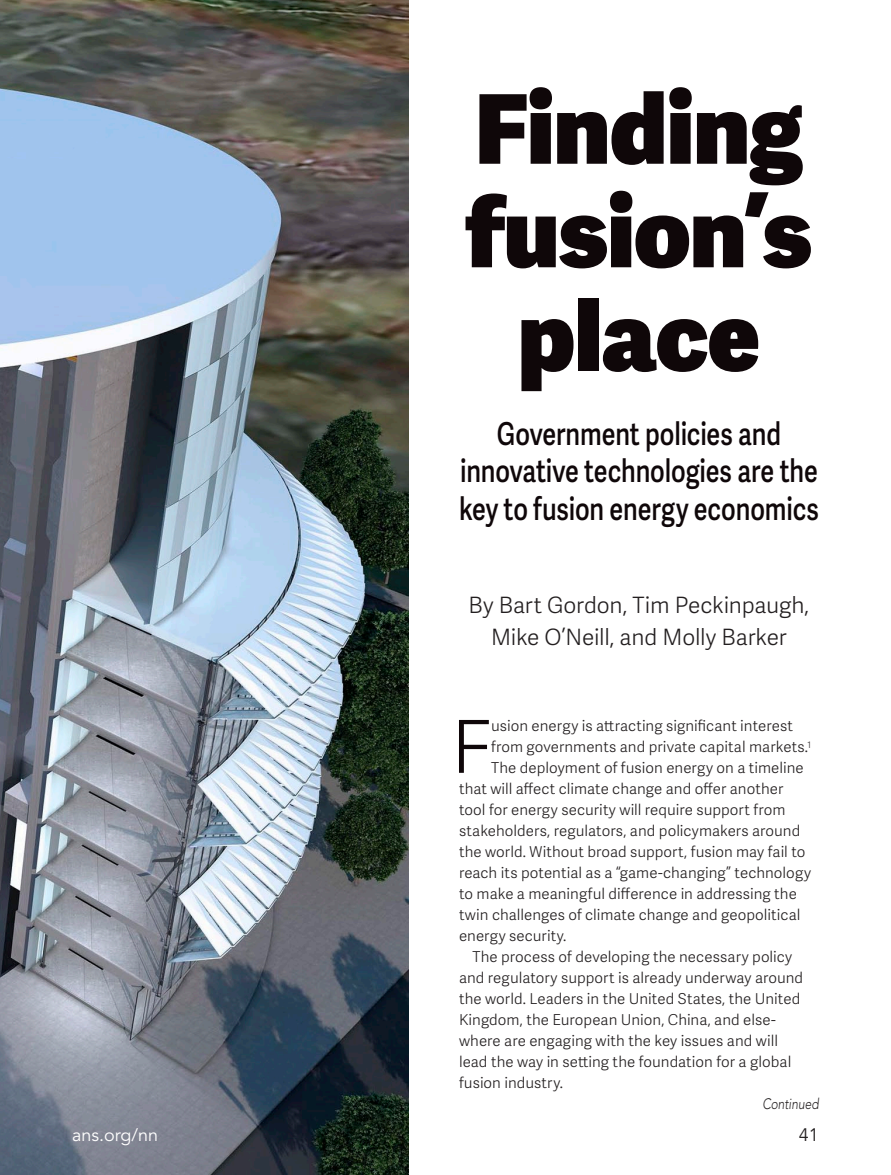
<style>
.page{position:relative;width:891px;height:1175px;background:#fff}
.page>*{position:absolute;margin:0;border:0;box-sizing:border-box;transform-origin:0 0}
.t1{font:800 96px/103.5px "Adelle Sans Devanagari";letter-spacing:-.01em;color:#0f0709;text-align:center}
.t2{font:300 73.05px "Adelle Sans Devanagari";color:#0f0709}
.t3{font:600 31.5px/37.8px "Adelle Sans Devanagari";letter-spacing:-.005em;color:#0f0709;text-align:center;scale:.8 1}
.t4{font:300 22.5px/31.5px "Adelle Sans Devanagari";letter-spacing:-.01em;color:#231f20;text-align:center}
.t5{font:18px "Avenir LT Pro";color:#fff}
.t6{font:18px "Avenir LT Pro";color:#231f20}
.t7{font:300 15px "Adelle Sans Devanagari";letter-spacing:.005em;color:#231f20}
.t8{font:italic 300 15px "Avenir LT Pro";letter-spacing:.005em;color:#231f20;scale:.8 1}
</style>
<div class="page">
<img style="left:0;top:0;width:408px;height:1174px">
<h1 class="t1" style="left:466px;top:79px;width:348px">Finding fusion’s place</h1>
<h3 class="t3" style="left:459px;top:415px;width:451px">Government policies and innovative technologies are the key to fusion energy economics</h3>
<h3 class="t4" style="left:469px;top:591px;width:342px">By Bart Gordon, Tim Peckinpaugh,<br>Mike O’Neill, and Molly Barker</h3>
<h2 class="t2" style="left:451px;top:695px;width:41px">F</h2>
<p class="t7" style="left:491px;top:715px;width:303px">usion energy is attracting significant interest</p>
<p class="t7" style="left:491px;top:736px;width:322px">from governments and private capital markets.<sup>1</sup></p>
<p class="t7" style="left:491px;top:757px;width:314px">The deployment of fusion energy on a timeline</p>
<p class="t7" style="left:459px;top:778px;width:326px">that will affect climate change and offer another</p>
<p class="t7" style="left:459px;top:799px;width:328px">tool for energy security will require support from</p>
<p class="t7" style="left:459px;top:820px;width:343px">stakeholders, regulators, and policymakers around</p>
<p class="t7" style="left:459px;top:841px;width:348px">the world. Without broad support, fusion may fail to</p>
<p class="t7" style="left:459px;top:862px;width:354px">reach its potential as a “game-changing” technology</p>
<p class="t7" style="left:459px;top:883px;width:339px">to make a meaningful difference in addressing the</p>
<p class="t7" style="left:459px;top:904px;width:343px">twin challenges of climate change and geopolitical</p>
<p class="t7" style="left:459px;top:925px;width:109px">energy security.</p>
<p class="t7" style="left:473px;top:946px;width:321px">The process of developing the necessary policy</p>
<p class="t7" style="left:459px;top:967px;width:346px">and regulatory support is already underway around</p>
<p class="t7" style="left:459px;top:988px;width:343px">the world. Leaders in the United States, the United</p>
<p class="t7" style="left:459px;top:1009px;width:318px">Kingdom, the European Union, China, and else-</p>
<p class="t7" style="left:459px;top:1030px;width:320px">where are engaging with the key issues and will</p>
<p class="t7" style="left:459px;top:1051px;width:334px">lead the way in setting the foundation for a global</p>
<p class="t7" style="left:459px;top:1072px;width:106px">fusion industry.</p>
<p class="t8" style="left:762px;top:1094px;width:72px">Continued</p>
<p class="t5" style="left:72px;top:1123px;width:88px">ans.org/nn</p>
<p class="t6" style="left:799px;top:1123px;width:22px">41</p>
</div>
